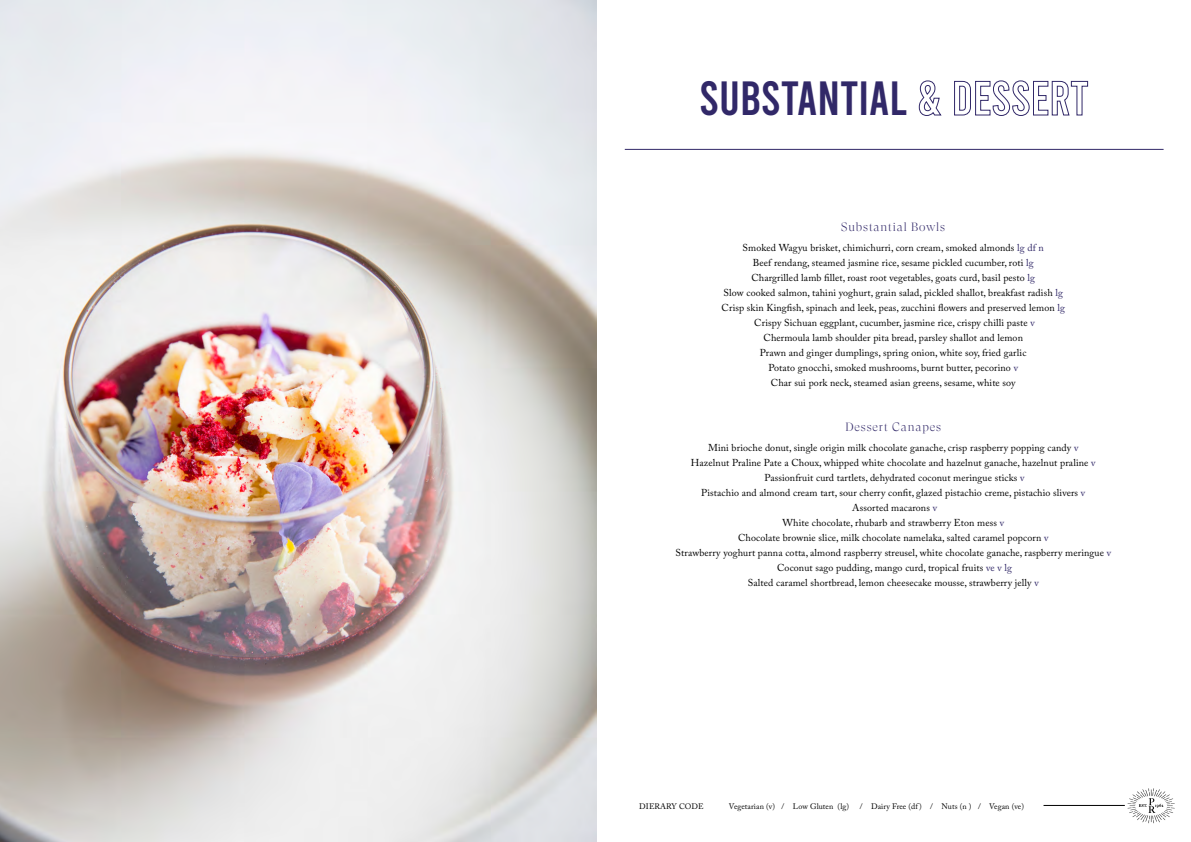
<style>
.page{position:relative;width:1191px;height:842px;background:#fff}
.page>*{position:absolute;margin:0;border:0;box-sizing:border-box;transform-origin:0 0}
.t1{font:48px "Bebas";color:#312868}
.t2{font:300 12px "GT Super Display";letter-spacing:.07em;color:#312868}
.t3{font:10px/15px "Adobe Caslon Pro";letter-spacing:.01em;color:#000;text-align:center}
.t4{font:8px "Adobe Caslon Pro";letter-spacing:.01em;color:#000}
.s1{color:#312868}
</style>
<div class="page">
<img style="left:1123px;top:788px;width:52px;height:36px">
<hr style="left:1043px;top:805px;width:81px;height:1px;background:#000">
<hr style="left:625px;top:149px;width:538px;height:1px;background:#312868">
<img style="left:0;top:0;width:596px;height:842px">
<h1 class="t1" style="left:699px;top:74px;width:81px">SUBSTANTIA</h1>
<h1 class="t1" style="left:889px;top:74px;width:199px">L&amp; DESSERT</h1>
<p class="t2" style="left:841px;top:221px;width:105px">Substantial Bowls</p>
<p class="t3" style="left:721px;top:240px;width:345px">Smoked Wagyu brisket, chimichurri, corn cream, smoked almonds <span class="s1">lg df n<br></span>Beef rendang, steamed jasmine rice, sesame pickled cucumber, roti <span class="s1">lg<br></span>Chargrilled lamb fillet, roast root vegetables, goats curd, basil pesto <span class="s1">lg<br></span>Slow cooked salmon, tahini yoghurt, grain salad, pickled shallot, breakfast radish <span class="s1">lg </span>Crisp skin Kingfish, spinach and leek, peas, zucchini flowers and preserved lemon <span class="s1">lg </span>Crispy Sichuan eggplant, cucumber, jasmine rice, crispy chilli paste <span class="s1">v<br></span>Chermoula lamb shoulder pita bread, parsley shallot and lemon<br>Prawn and ginger dumplings, spring onion, white soy, fried garlic<br>Potato gnocchi, smoked mushrooms, burnt butter, pecorino <span class="s1">v<br></span>Char sui pork neck, steamed asian greens, sesame, white soy</p>
<p class="t2" style="left:845px;top:421px;width:97px">Dessert Canapes</p>
<p class="t3" style="left:675px;top:440px;width:437px">Mini brioche donut, single origin milk chocolate ganache, crisp raspberry popping candy <span class="s1">v<br></span>Hazelnut Praline Pate a Choux, whipped white chocolate and hazelnut ganache, hazelnut praline <span class="s1">v </span>Passionfruit curd tartlets, dehydrated coconut meringue sticks <span class="s1">v<br></span>Pistachio and almond cream tart, sour cherry confit, glazed pistachio creme, pistachio slivers <span class="s1">v<br></span>Assorted macarons <span class="s1">v<br></span>White chocolate, rhubarb and strawberry Eton mess <span class="s1">v<br></span>Chocolate brownie slice, milk chocolate namelaka, salted caramel popcorn <span class="s1">v<br></span>Strawberry yoghurt panna cotta, almond raspberry streusel, white chocolate ganache, raspberry meringue <span class="s1">v </span>Coconut sago pudding, mango curd, tropical fruits <span class="s1">ve v lg<br></span>Salted caramel shortbread, lemon cheesecake mousse, strawberry jelly <span class="s1">v</span></p>
<p class="t4" style="left:639px;top:801px;width:66px">DIERARY CODE</p>
<p class="t4" style="left:729px;top:801px;width:122px">Vegetarian (v) / Low Gluten (lg)</p>
<p class="t4" style="left:859px;top:801px;width:166px">/ Dairy Free (df ) / Nuts (n ) / Vegan (ve)</p>
</div>
